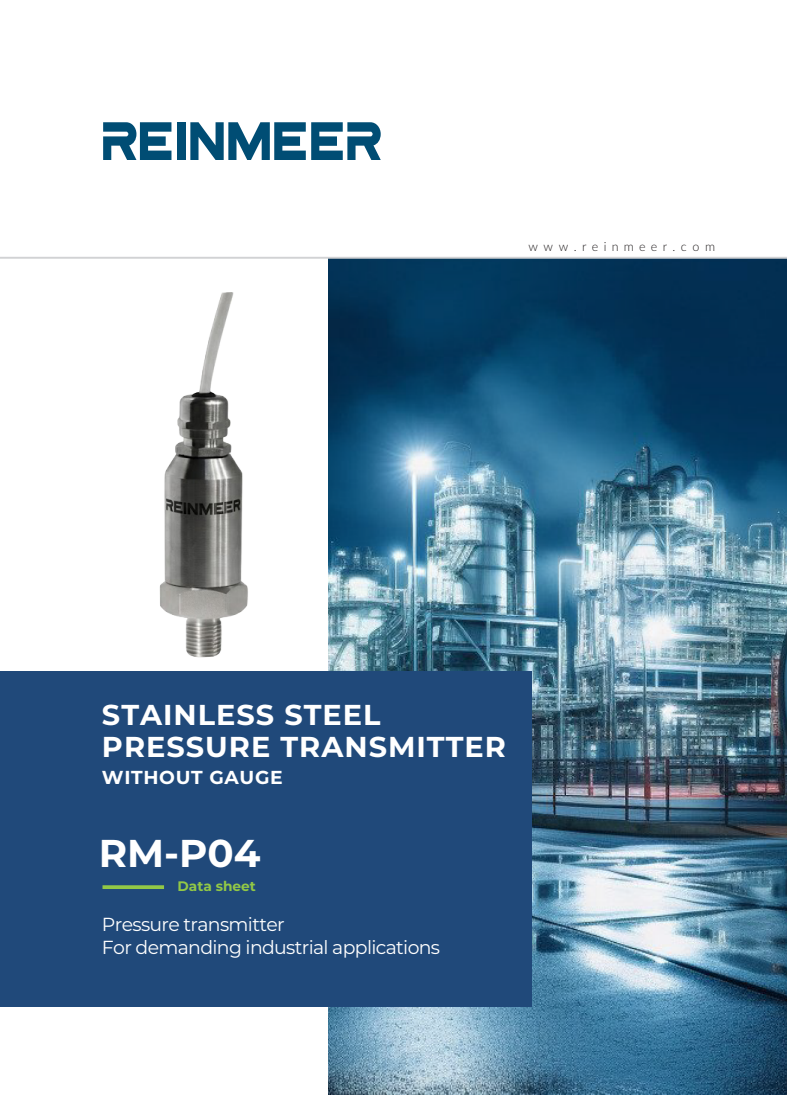
<style>
.page{position:relative;width:787px;height:1095px;background:#fff}
.page>*{position:absolute;margin:0;border:0;box-sizing:border-box;transform-origin:0 0}
.t1{font:700 38.75px "Montserrat";color:#fff}
.t2{font:700 28.75px/32.5px "Montserrat";letter-spacing:.035em;color:#fff}
.t3{font:18.88px/22.6px "Montserrat";letter-spacing:-.035em;color:#fff}
.t4{font:700 18.75px "Montserrat";letter-spacing:.035em;color:#fff}
.t5{font:700 13.75px "Montserrat";color:#92c846}
.t6{font:300 12.5px "Lato";letter-spacing:.42em;color:#231f20}
</style>
<div class="page">
<img style="left:329px;top:259px;width:458px;height:836px">
<hr style="left:0;top:257px;width:787px;height:2px;background:#d1d2d4">
<div style="left:177px;top:122px;width:9px;height:38px;background:#004d74"></div>
<svg style="left:190px;top:122px;width:191px;height:38px"></svg>
<svg style="left:103px;top:122px;width:68px;height:38px"></svg>
<div style="left:0;top:671px;width:531px;height:335px;background:#20497a"></div>
<svg style="left:102px;top:885px;width:62px;height:4px"></svg>
<img style="left:159px;top:292px;width:89px;height:366px">
<p class="t6" style="left:528px;top:238px;width:188px">www.reinmeer.com</p>
<h2 class="t2" style="left:102px;top:697px;width:405px">STAINLESS STEEL<br>PRESSURE TRANSMITTER</h2>
<p class="t4" style="left:102px;top:763px;width:182px">WITHOUT GAUGE</p>
<h1 class="t1" style="left:99px;top:825px;width:163px">RM-P04</h1>
<p class="t5" style="left:177px;top:876px;width:80px">Data sheet</p>
<p class="t3" style="left:102px;top:912px;width:340px">Pressure transmitter<br>For demanding industrial applications</p>
</div>
